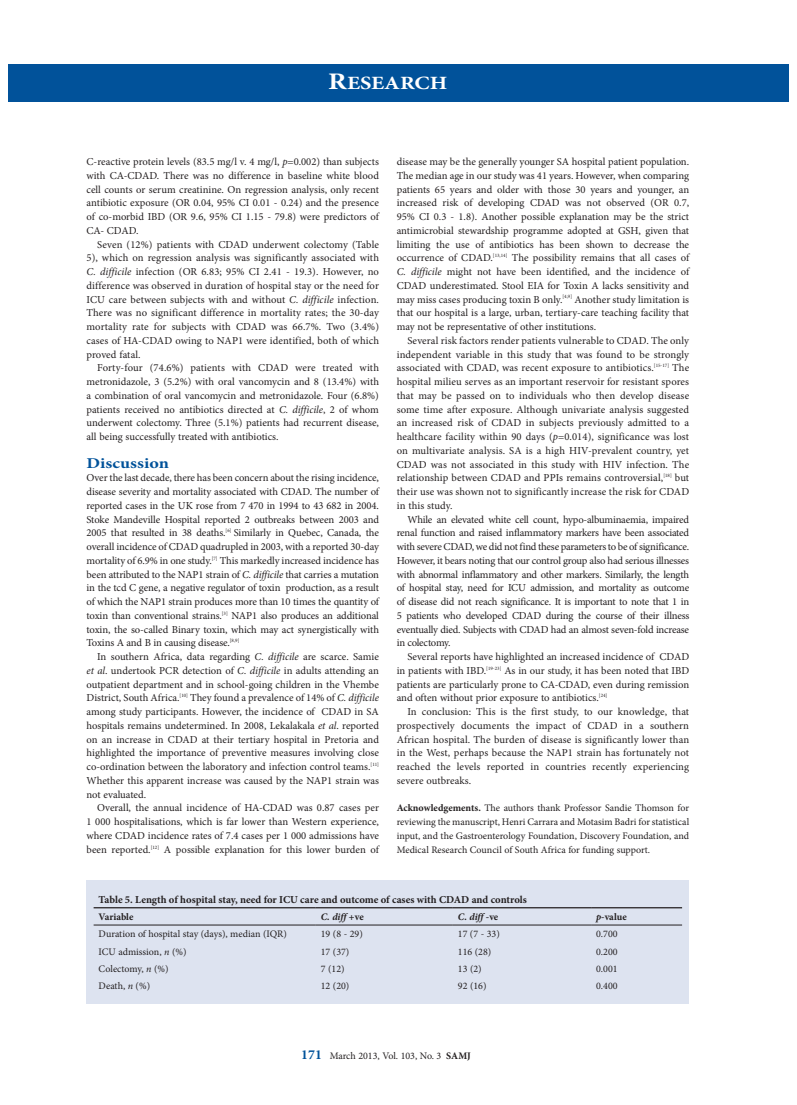
<style>
.page{position:relative;width:797px;height:1105px;background:#fff}
.page>*{position:absolute;margin:0;border:0;box-sizing:border-box;transform-origin:0 0}
.t1{font:700 18.75px "Minion Pro";color:#fff;scale:1.2 1}
.t2{font:700 15px "Minion Pro";color:#01529a;scale:1.2 1}
.t3{font:10.62px/13.8px "Minion Pro";color:#231f20;text-align:justify}
.t4{font:700 10.62px "Minion Pro";letter-spacing:-.005em;color:#231f20}
.t5{font:10px/13.8px "Minion Pro";color:#231f20;text-align:justify}
.t6{font:italic 700 10px "Minion Pro";letter-spacing:-.005em;color:#231f20}
.t7{font:700 10px "Minion Pro";color:#231f20}
.s1{font-size:23.75px}
.s2{font-style:italic}
.s3{font-weight:700}
.s4{font-style:normal}
.s5{font-weight:700;font-size:13.75px;color:#01529a}
</style>
<div class="page">
<div style="left:9px;top:64px;width:779px;height:37px;background:#01529a"></div>
<div style="left:86px;top:880px;width:603px;height:124px;background:#dde3f0"></div>
<hr style="left:94px;top:925px;width:222px;height:1px;background:#231f20">
<hr style="left:316px;top:925px;width:137px;height:1px;background:#231f20">
<hr style="left:453px;top:925px;width:138px;height:1px;background:#231f20">
<hr style="left:591px;top:925px;width:91px;height:1px;background:#231f20">
<hr style="left:94px;top:907px;width:222px;height:1px;background:#231f20">
<hr style="left:316px;top:907px;width:137px;height:1px;background:#231f20">
<hr style="left:453px;top:907px;width:138px;height:1px;background:#231f20">
<hr style="left:591px;top:907px;width:91px;height:1px;background:#231f20">
<h1 class="t1" style="left:328px;top:69px;width:101px"><span class="s1">R</span>ESEARCH</h1>
<p class="t3" style="left:86px;top:155px;width:294px">C-reactive protein levels (83.5 mg/l v. 4 mg/l, <span class="s2">p</span>=0.002) than subjects with CA-CDAD. There was no difference in baseline white blood cell counts or serum creatinine. On regression analysis, only recent antibiotic exposure (OR 0.04, 95% CI 0.01 - 0.24) and the presence of co-morbid IBD (OR 9.6, 95% CI 1.15 - 79.8) were predictors of CA- CDAD.</p>
<p class="t3" style="left:86px;top:237px;width:294px;text-indent:11px">Seven (12%) patients with CDAD underwent colectomy (Table 5), which on regression analysis was significantly associated with <span class="s2">C. difficile</span> infection (OR 6.83; 95% CI 2.41 - 19.3). However, no difference was observed in duration of hospital stay or the need for ICU care between subjects with and without <span class="s2">C. difficile</span> infection.<br>There was no significant difference in mortality rates; the 30-day mortality rate for subjects with CDAD was 66.7%. Two (3.4%) cases of HA-CDAD owing to NAP1 were identified, both of which proved fatal.</p>
<p class="t3" style="left:86px;top:361px;width:294px;text-indent:11px">Forty-four (74.6%) patients with CDAD were treated with metronidazole, 3 (5.2%) with oral vancomycin and 8 (13.4%) with a combination of oral vancomycin and metronidazole. Four (6.8%) patients received no antibiotics directed at <span class="s2">C. difficile</span>, 2 of whom underwent colectomy. Three (5.1%) patients had recurrent disease, all being successfully treated with antibiotics.</p>
<h2 class="t2" style="left:86px;top:452px;width:70px">Discussion</h2>
<p class="t3" style="left:86px;top:471px;width:294px">Over the last decade, there has been concern about the rising incidence, disease severity and mortality associated with CDAD. The number of reported cases in the UK rose from 7 470 in 1994 to 43 682 in 2004.<br>Stoke Mandeville Hospital reported 2 outbreaks between 2003 and 2005 that resulted in 38 deaths.<sup>[6]</sup> Similarly in Quebec, Canada, the overall incidence of CDAD quadrupled in 2003, with a reported 30-day mortality of 6.9% in one study.<sup>[7]</sup> This markedly increased incidence has been attributed to the NAP1 strain of <span class="s2">C. difficile</span> that carries a mutation in the tcd C gene, a negative regulator of toxin production, as a result of which the NAP1 strain produces more than 10 times the quantity of toxin than conventional strains.<sup>[3]</sup> NAP1 also produces an additional toxin, the so-called Binary toxin, which may act synergistically with Toxins A and B in causing disease.<sup>[8,9]</sup></p>
<p class="t3" style="left:86px;top:650px;width:294px;text-indent:11px">In southern Africa, data regarding <span class="s2">C. difficile</span> are scarce. Samie <span class="s2">et al</span>. undertook PCR detection of <span class="s2">C. difficile</span> in adults attending an outpatient department and in school-going children in the Vhembe District, South Africa.<sup>[10]</sup> They found a prevalence of 14% of <span class="s2">C. difficile </span>among study participants. However, the incidence of CDAD in SA hospitals remains undetermined. In 2008, Lekalakala <span class="s2">et al</span>. reported on an increase in CDAD at their tertiary hospital in Pretoria and highlighted the importance of preventive measures involving close co-ordination between the laboratory and infection control teams.<sup>[11] </sup>Whether this apparent increase was caused by the NAP1 strain was not evaluated.</p>
<p class="t3" style="left:86px;top:801px;width:294px;text-indent:11px">Overall, the annual incidence of HA-CDAD was 0.87 cases per 1 000 hospitalisations, which is far lower than Western experience, where CDAD incidence rates of 7.4 cases per 1 000 admissions have been reported.<sup>[12]</sup> A possible explanation for this lower burden of</p>
<p class="t3" style="left:397px;top:155px;width:294px">disease may be the generally younger SA hospital patient population.<br>The median age in our study was 41 years. However, when comparing patients 65 years and older with those 30 years and younger, an increased risk of developing CDAD was not observed (OR 0.7, 95% CI 0.3 - 1.8). Another possible explanation may be the strict antimicrobial stewardship programme adopted at GSH, given that limiting the use of antibiotics has been shown to decrease the occurrence of CDAD.<sup>[13,14]</sup> The possibility remains that all cases of <span class="s2">C. difficile</span> might not have been identified, and the incidence of CDAD underestimated. Stool EIA for Toxin A lacks sensitivity and may miss cases producing toxin B only.<sup>[4,9]</sup> Another study limitation is that our hospital is a large, urban, tertiary-care teaching facility that may not be representative of other institutions.</p>
<p class="t3" style="left:397px;top:334px;width:294px;text-indent:11px">Several risk factors render patients vulnerable to CDAD. The only independent variable in this study that was found to be strongly associated with CDAD, was recent exposure to antibiotics.<sup>[15-17]</sup> The hospital milieu serves as an important reservoir for resistant spores that may be passed on to individuals who then develop disease some time after exposure. Although univariate analysis suggested an increased risk of CDAD in subjects previously admitted to a healthcare facility within 90 days (<span class="s2">p</span>=0.014), significance was lost on multivariate analysis. SA is a high HIV-prevalent country, yet CDAD was not associated in this study with HIV infection. The relationship between CDAD and PPIs remains controversial,<sup>[18]</sup> but their use was shown not to significantly increase the risk for CDAD in this study.</p>
<p class="t3" style="left:397px;top:512px;width:294px;text-indent:11px">While an elevated white cell count, hypo-albuminaemia, impaired renal function and raised inflammatory markers have been associated with severe CDAD, we did not find these parameters to be of significance.<br>However, it bears noting that our control group also had serious illnesses with abnormal inflammatory and other markers. Similarly, the length of hospital stay, need for ICU admission, and mortality as outcome of disease did not reach significance. It is important to note that 1 in 5 patients who developed CDAD during the course of their illness eventually died. Subjects with CDAD had an almost seven-fold increase in colectomy.</p>
<p class="t3" style="left:397px;top:650px;width:294px;text-indent:11px">Several reports have highlighted an increased incidence of CDAD in patients with IBD.<sup>[19-23]</sup> As in our study, it has been noted that IBD patients are particularly prone to CA-CDAD, even during remission and often without prior exposure to antibiotics.<sup>[24]</sup></p>
<p class="t3" style="left:397px;top:705px;width:294px;text-indent:11px">In conclusion: This is the first study, to our knowledge, that prospectively documents the impact of CDAD in a southern African hospital. The burden of disease is significantly lower than in the West, perhaps because the NAP1 strain has fortunately not reached the levels reported in countries recently experiencing severe outbreaks.</p>
<p class="t5" style="left:397px;top:801px;width:294px"><span class="s3">Acknowledgements.</span> The authors thank Professor Sandie Thomson for reviewing the manuscript, Henri Carrara and Motasim Badri for statistical input, and the Gastroenterology Foundation, Discovery Foundation, and Medical Research Council of South Africa for funding support.</p>
<p class="t4" style="left:99px;top:892px;width:430px">Table 5. Length of hospital stay, need for ICU care and outcome of cases with CDAD and controls</p>
<p class="t7" style="left:99px;top:910px;width:36px">Variable</p>
<p class="t6" style="left:321px;top:910px;width:44px">C. diff <span class="s4">+ve</span></p>
<p class="t6" style="left:458px;top:910px;width:42px">C. diff <span class="s4">-ve</span></p>
<p class="t7" style="left:596px;top:910px;width:32px"><span class="s2">p</span>-value</p>
<p class="t5" style="left:99px;top:927px;width:190px">Duration of hospital stay (days), median (IQR)</p>
<p class="t5" style="left:321px;top:927px;width:43px">19 (8 - 29)</p>
<p class="t5" style="left:458px;top:927px;width:43px">17 (7 - 33)</p>
<p class="t5" style="left:596px;top:927px;width:23px">0.700</p>
<p class="t5" style="left:99px;top:944px;width:89px">ICU admission, <span class="s2">n</span> (%)</p>
<p class="t5" style="left:321px;top:944px;width:30px">17 (37)</p>
<p class="t5" style="left:458px;top:944px;width:35px">116 (28)</p>
<p class="t5" style="left:596px;top:944px;width:23px">0.200</p>
<p class="t5" style="left:99px;top:962px;width:71px">Colectomy, <span class="s2">n</span> (%)</p>
<p class="t5" style="left:321px;top:962px;width:25px">7 (12)</p>
<p class="t5" style="left:458px;top:962px;width:25px">13 (2)</p>
<p class="t5" style="left:596px;top:962px;width:23px">0.001</p>
<p class="t5" style="left:99px;top:979px;width:53px">Death, <span class="s2">n</span> (%)</p>
<p class="t5" style="left:321px;top:979px;width:30px">12 (20)</p>
<p class="t5" style="left:458px;top:979px;width:30px">92 (16)</p>
<p class="t5" style="left:596px;top:979px;width:23px">0.400</p>
<p class="t5" style="left:301px;top:1049px;width:171px"><span class="s5">171</span> March 2013, Vol. 103, No. 3 <span class="s3">SAMJ</span></p>
</div>
